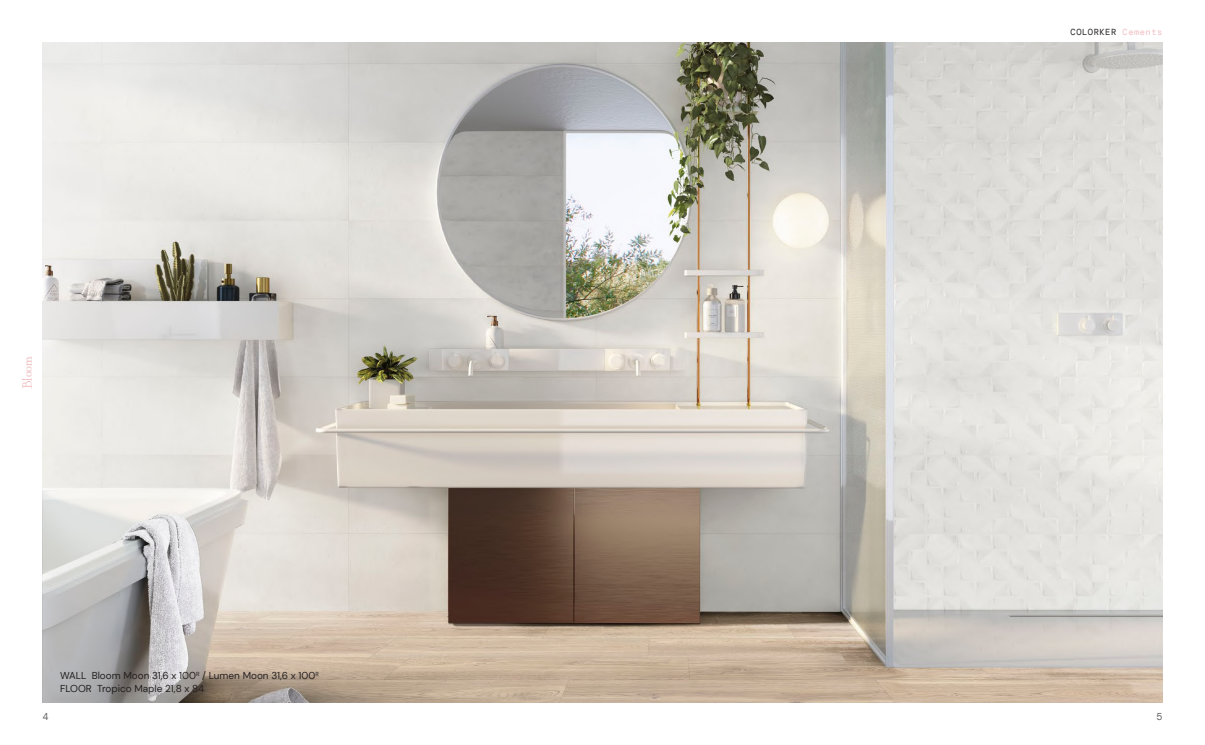
<style>
.page{position:relative;width:1205px;height:745px;background:#fff}
.page>*{position:absolute;margin:0;border:0;box-sizing:border-box;transform-origin:0 0}
.t1{font:13.75px "Hina Mincho";letter-spacing:.005em;color:#f1bec0}
.t2{font:10px/12.5px "DM Sans";color:#241f1f}
.t3{font:10px "DM Mono";color:#656365}
.t4{font:8.75px "DM Mono";letter-spacing:.06em;color:#241f1f}
.s1{color:#f1bec0}
.s2{font-style:inherit}
</style>
<div class="page">
<img style="left:43px;top:43px;width:1119px;height:659px">
<p class="t4" style="left:1070px;top:26px;width:93px">COLORKER <span class="s1">Cements</span></p>
<h1 class="t1" style="left:18px;top:389px;width:34px;rotate:-90deg">Bloom</h1>
<p class="t2" style="left:60px;top:669px;width:260px">WALL Bloom Moon <span class="s2">31,6</span> x <span class="s2">100</span><sup>R</sup> / Lumen Moon <span class="s2">31,6</span> x <span class="s2">100</span><sup>R<br></sup>FLOOR Tropico Maple <span class="s2">21,8</span> x <span class="s2">84</span></p>
<p class="t3" style="left:43px;top:709px;width:7px">4</p>
<p class="t3" style="left:1156px;top:709px;width:7px">5</p>
</div>
